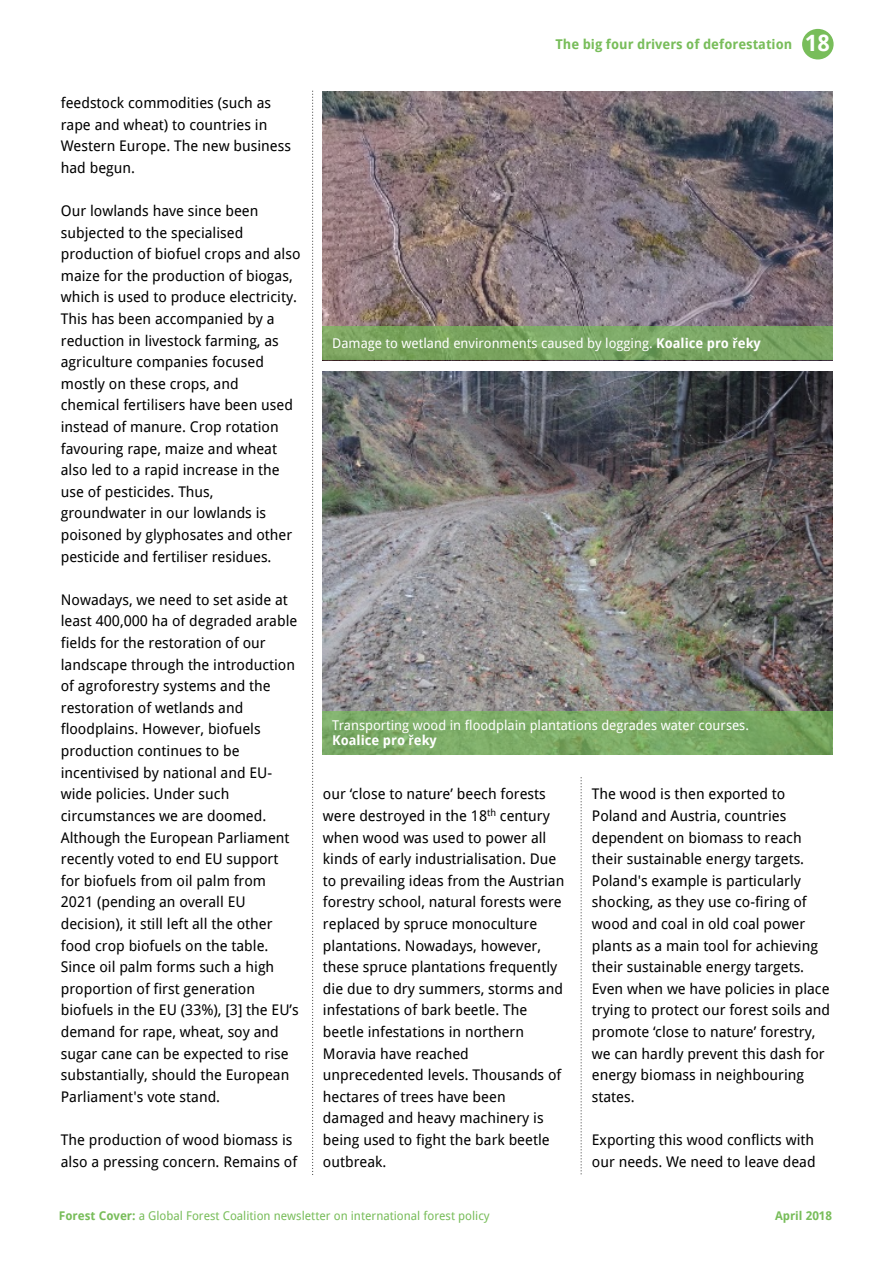
<style>
.page{position:relative;width:893px;height:1263px;background:#fff}
.page>*{position:absolute;margin:0;border:0;box-sizing:border-box;transform-origin:0 0}
.t1{font:700 22.5px "Droid Sans";color:#fff}
.t2{font:14.7px/21.6px "Droid Sans";color:#000}
.t3{font:13.5px/15.8px "Droid Sans";color:#fff}
.t4{font:700 13.5px "Droid Sans";color:#78bd5a}
.t5{font:12px "Droid Sans";color:#78bd5a}
.t6{font:700 12px "Droid Sans";color:#78bd5a}
.s1{font-weight:700}
.s2{font-family:"Liberation Sans";font-weight:700}
</style>
<div class="page">
<svg style="left:312px;top:91px;width:1px;height:1084px"></svg>
<svg style="left:581px;top:777px;width:1px;height:398px"></svg>
<div style="left:802px;top:29px;width:32px;height:30px;background:#78bd5a;border-radius:50%"></div>
<img style="left:323px;top:91px;width:510px;height:235px">
<img style="left:323px;top:372px;width:510px;height:339px">
<div style="left:323px;top:326px;width:510px;height:34px;background:#78bd5a;opacity:.7"></div>
<div style="left:323px;top:711px;width:510px;height:44px;background:#78bd5a;opacity:.7"></div>
<p class="t2" style="left:61px;top:92px;width:232px">feedstock commodities (such as rape and wheat) to countries in<br>Western Europe. The new business had begun.</p>
<p class="t2" style="left:61px;top:200px;width:241px">Our lowlands have since been subjected to the specialised production of biofuel crops and also maize for the production of biogas, which is used to produce electricity.<br>This has been accompanied by a reduction in livestock farming, as agriculture companies focused mostly on these crops, and chemical fertilisers have been used instead of manure. Crop rotation favouring rape, maize and wheat also led to a rapid increase in the use of pesticides. Thus, groundwater in our lowlands is poisoned by glyphosates and other pesticide and fertiliser residues.</p>
<p class="t2" style="left:61px;top:589px;width:239px">Nowadays, we need to set aside at least 400,000 ha of degraded arable fields for the restoration of our landscape through the introduction of agroforestry systems and the restoration of wetlands and floodplains. However, biofuels production continues to be incentivised by national and EU&shy;wide policies. Under such circumstances we are doomed.<br>Although the European Parliament recently voted to end EU support for biofuels from oil palm from<br>2021 (pending an overall EU decision), it still left all the other food crop biofuels on the table.<br>Since oil palm forms such a high proportion of first generation biofuels in the EU (33%), [3] the EU’s demand for rape, wheat, soy and sugar cane can be expected to rise substantially, should the European<br>Parliament's vote stand.</p>
<p class="t2" style="left:61px;top:1129px;width:238px">The production of wood biomass is also a pressing concern. Remains of</p>
<p class="t4" style="left:555px;top:36px;width:238px">The big four drivers of deforestation</p>
<h1 class="t1" style="left:805px;top:30px;width:26px">18</h1>
<p class="t3" style="left:332px;top:335px;width:430px">Damage to wetland environments caused by logging. <span class="s1">Koalice pro</span> <span class="s2">ř</span><span class="s1">eky</span></p>
<p class="t3" style="left:332px;top:717px;width:418px">Transporting wood in floodplain plantations degrades water courses.<br><span class="s1">Koalice pro</span> <span class="s2">ř</span><span class="s1">eky</span></p>
<p class="t2" style="left:323px;top:783px;width:243px">our ‘close to nature’ beech forests were destroyed in the 18<sup>th</sup> century when wood was used to power all kinds of early industrialisation. Due to prevailing ideas from the Austrian forestry school, natural forests were replaced by spruce monoculture plantations. Nowadays, however, these spruce plantations frequently die due to dry summers, storms and infestations of bark beetle. The beetle infestations in northern<br>Moravia have reached unprecedented levels. Thousands of hectares of trees have been damaged and heavy machinery is being used to fight the bark beetle outbreak.</p>
<p class="t2" style="left:592px;top:783px;width:240px">The wood is then exported to<br>Poland and Austria, countries dependent on biomass to reach their sustainable energy targets.<br>Poland's example is particularly shocking, as they use co-firing of wood and coal in old coal power plants as a main tool for achieving their sustainable energy targets.<br>Even when we have policies in place trying to protect our forest soils and promote ‘close to nature’ forestry, we can hardly prevent this dash for energy biomass in neighbouring states.</p>
<p class="t2" style="left:592px;top:1129px;width:225px">Exporting this wood conflicts with our needs. We need to leave dead</p>
<p class="t5" style="left:59px;top:1209px;width:432px"><span class="s1">Forest Cover:</span> a Global Forest Coalition newsletter on international forest policy</p>
<p class="t6" style="left:775px;top:1209px;width:59px">April 2018</p>
</div>
